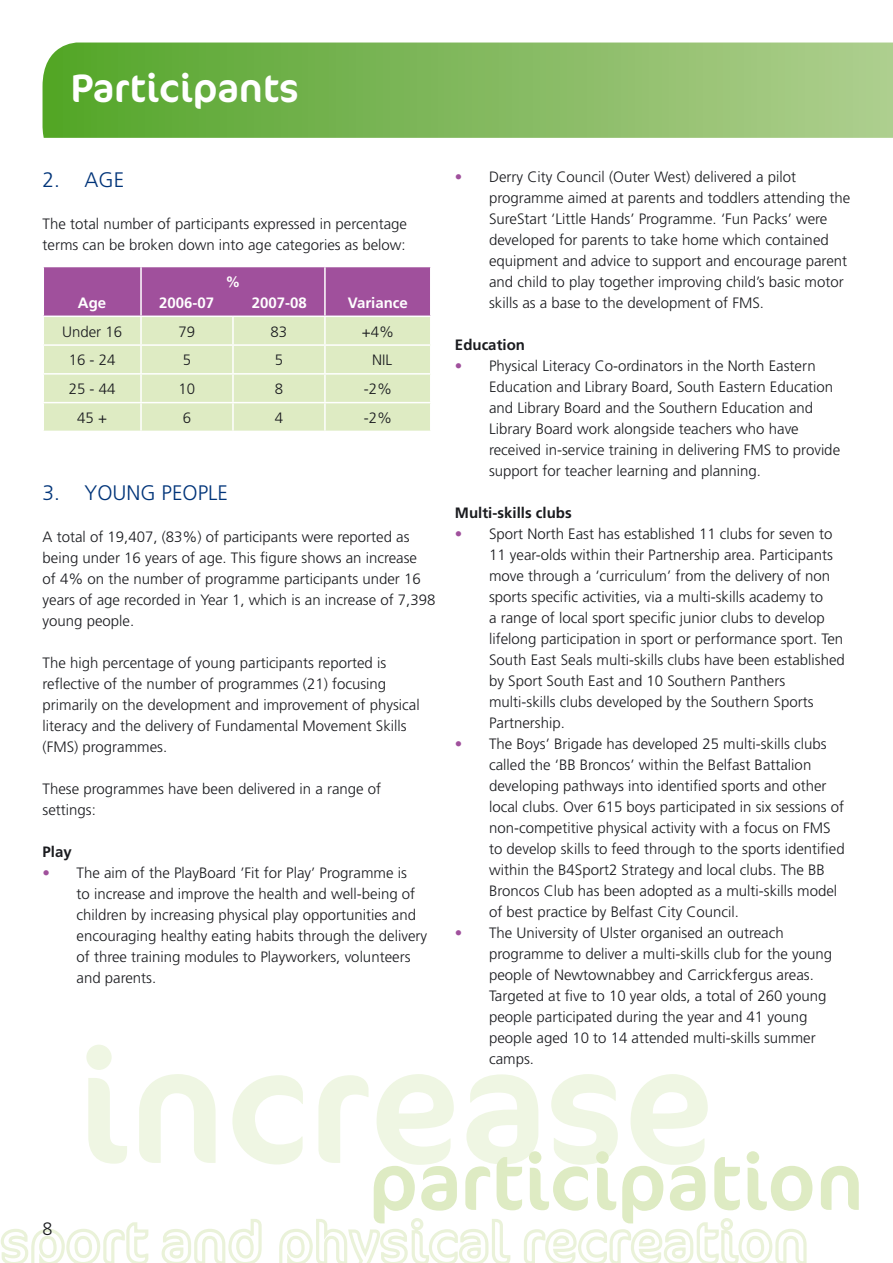
<style>
.page{position:relative;width:893px;height:1263px;background:#fff}
.page>*{position:absolute;margin:0;border:0;box-sizing:border-box;transform-origin:0 0}
.t1{font:160.8px "Cocon";color:#eff6e3}
.t2{font:79.8px "Cocon";color:#deebc3}
.t3{font:39.9px "Cocon";color:#fff}
.t4{font:300 21px "Frutiger";color:#003479}
.t5{font:300 18px "Frutiger";color:#1a1b1f}
.t6{font:300 15px/21px "Frutiger";color:#1a1b1f}
.t7{font:700 15px "Frutiger";color:#1a1b1f}
.t8{font:700 15px "Frutiger";color:#fff}
.s1{color:#a0509c}
</style>
<div class="page">
<svg style="left:0;top:1222px;width:149px;height:41px"></svg>
<svg style="left:161px;top:1219px;width:101px;height:44px"></svg>
<svg style="left:279px;top:1218px;width:232px;height:45px"></svg>
<svg style="left:524px;top:1218px;width:283px;height:45px"></svg>
<svg style="left:43px;top:43px;width:850px;height:95px;background:#81b95d"></svg>
<svg style="left:43px;top:267px;width:388px;height:164px;background:#cdbeba"></svg>
<hr style="left:43px;top:267px;width:1px;height:49px;background:#fff">
<hr style="left:140px;top:267px;width:2px;height:49px;background:#fff">
<hr style="left:324px;top:267px;width:2px;height:49px;background:#fff">
<hr style="left:430px;top:267px;width:1px;height:49px;background:#fff">
<hr style="left:43px;top:316px;width:98px;height:1px;background:#fff">
<hr style="left:141px;top:316px;width:92px;height:1px;background:#fff">
<hr style="left:233px;top:316px;width:92px;height:1px;background:#fff">
<hr style="left:325px;top:316px;width:106px;height:1px;background:#fff">
<h3 class="t3" style="left:71px;top:65px;width:229px">Participants</h3>
<p class="t6" style="left:489px;top:166px;width:363px;text-indent:-34px"><span class="s1">•</span> Derry City Council (Outer West) delivered a pilot programme aimed at parents and toddlers attending the SureStart ‘Little Hands’ Programme. ‘Fun Packs’ were developed for parents to take home which contained equipment and advice to support and encourage parent and child to play together improving child’s basic motor skills as a base to the development of FMS.</p>
<p class="t7" style="left:455px;top:336px;width:72px">Education</p>
<p class="t6" style="left:489px;top:355px;width:353px;text-indent:-34px"><span class="s1">•</span> Physical Literacy Co-ordinators in the North Eastern Education and Library Board, South Eastern Education and Library Board and the Southern Education and Library Board work alongside teachers who have received in-service training in delivering FMS to provide support for teacher learning and planning.</p>
<p class="t7" style="left:455px;top:504px;width:118px">Multi-skills clubs</p>
<p class="t6" style="left:489px;top:523px;width:357px;text-indent:-34px"><span class="s1">•</span> Sport North East has established 11 clubs for seven to 11 year-olds within their Partnership area. Participants move through a ‘curriculum’ from the delivery of non sports specific activities, via a multi-skills academy to<br>a range of local sport specific junior clubs to develop lifelong participation in sport or performance sport. Ten South East Seals multi-skills clubs have been established by Sport South East and 10 Southern Panthers multi-skills clubs developed by the Southern Sports Partnership.</p>
<p class="t6" style="left:489px;top:733px;width:357px;text-indent:-34px"><span class="s1">•</span> The Boys’ Brigade has developed 25 multi-skills clubs called the ‘BB Broncos’ within the Belfast Battalion developing pathways into identified sports and other local clubs. Over 615 boys participated in six sessions of non-competitive physical activity with a focus on FMS to develop skills to feed through to the sports identified within the B4Sport2 Strategy and local clubs. The BB Broncos Club has been adopted as a multi-skills model of best practice by Belfast City Council.</p>
<p class="t6" style="left:489px;top:922px;width:345px;text-indent:-34px"><span class="s1">•</span> The University of Ulster organised an outreach programme to deliver a multi-skills club for the young people of Newtownabbey and Carrickfergus areas.<br>Targeted at five to 10 year olds, a total of 260 young people participated during the year and 41 young people aged 10 to 14 attended multi-skills summer camps.</p>
<h3 class="t4" style="left:43px;top:167px;width:83px">2. AGE</h3>
<p class="t6" style="left:43px;top:213px;width:366px">The total number of participants expressed in percentage terms can be broken down into age categories as below:</p>
<p class="t8" style="left:225px;top:273px;width:16px">%</p>
<p class="t8" style="left:159px;top:294px;width:57px">2006-07</p>
<p class="t8" style="left:252px;top:294px;width:57px">2007-08</p>
<p class="t8" style="left:348px;top:294px;width:62px">Variance</p>
<p class="t8" style="left:78px;top:294px;width:30px">Age</p>
<p class="t6" style="left:62px;top:321px;width:62px">Under 16</p>
<p class="t6" style="left:179px;top:321px;width:18px">79</p>
<p class="t6" style="left:271px;top:321px;width:18px">83</p>
<p class="t6" style="left:362px;top:321px;width:34px">+4%</p>
<p class="t6" style="left:69px;top:350px;width:48px">16 - 24</p>
<p class="t6" style="left:183px;top:350px;width:10px">5</p>
<p class="t6" style="left:275px;top:350px;width:10px">5</p>
<p class="t6" style="left:372px;top:350px;width:21px">NIL</p>
<p class="t6" style="left:69px;top:378px;width:48px">25 - 44</p>
<p class="t6" style="left:179px;top:378px;width:18px">10</p>
<p class="t6" style="left:275px;top:378px;width:10px">8</p>
<p class="t6" style="left:364px;top:378px;width:30px">-2%</p>
<p class="t6" style="left:77px;top:407px;width:31px">45 +</p>
<p class="t6" style="left:183px;top:407px;width:10px">6</p>
<p class="t6" style="left:275px;top:407px;width:10px">4</p>
<p class="t6" style="left:364px;top:407px;width:30px">-2%</p>
<h3 class="t4" style="left:43px;top:481px;width:187px">3. YOUNG PEOPLE</h3>
<p class="t6" style="left:43px;top:526px;width:394px">A total of 19,407, (83%) of participants were reported as being under 16 years of age. This figure shows an increase<br>of 4% on the number of programme participants under 16 years of age recorded in Year 1, which is an increase of 7,398 young people.</p>
<p class="t6" style="left:43px;top:652px;width:379px">The high percentage of young participants reported is reflective of the number of programmes (21) focusing primarily on the development and improvement of physical literacy and the delivery of Fundamental Movement Skills (FMS) programmes.</p>
<p class="t6" style="left:43px;top:778px;width:340px">These programmes have been delivered in a range of settings:</p>
<p class="t7" style="left:43px;top:843px;width:31px">Play</p>
<p class="t6" style="left:77px;top:862px;width:352px;text-indent:-34px"><span class="s1">•</span> The aim of the PlayBoard ’Fit for Play’ Programme is<br>to increase and improve the health and well-being of children by increasing physical play opportunities and encouraging healthy eating habits through the delivery of three training modules to Playworkers, volunteers and parents.</p>
<h1 class="t1" style="left:75px;top:1013px;width:640px">increase</h1>
<h2 class="t2" style="left:369px;top:1135px;width:497px">participation</h2>
<p class="t5" style="left:43px;top:1218px;width:12px">8</p>
</div>
